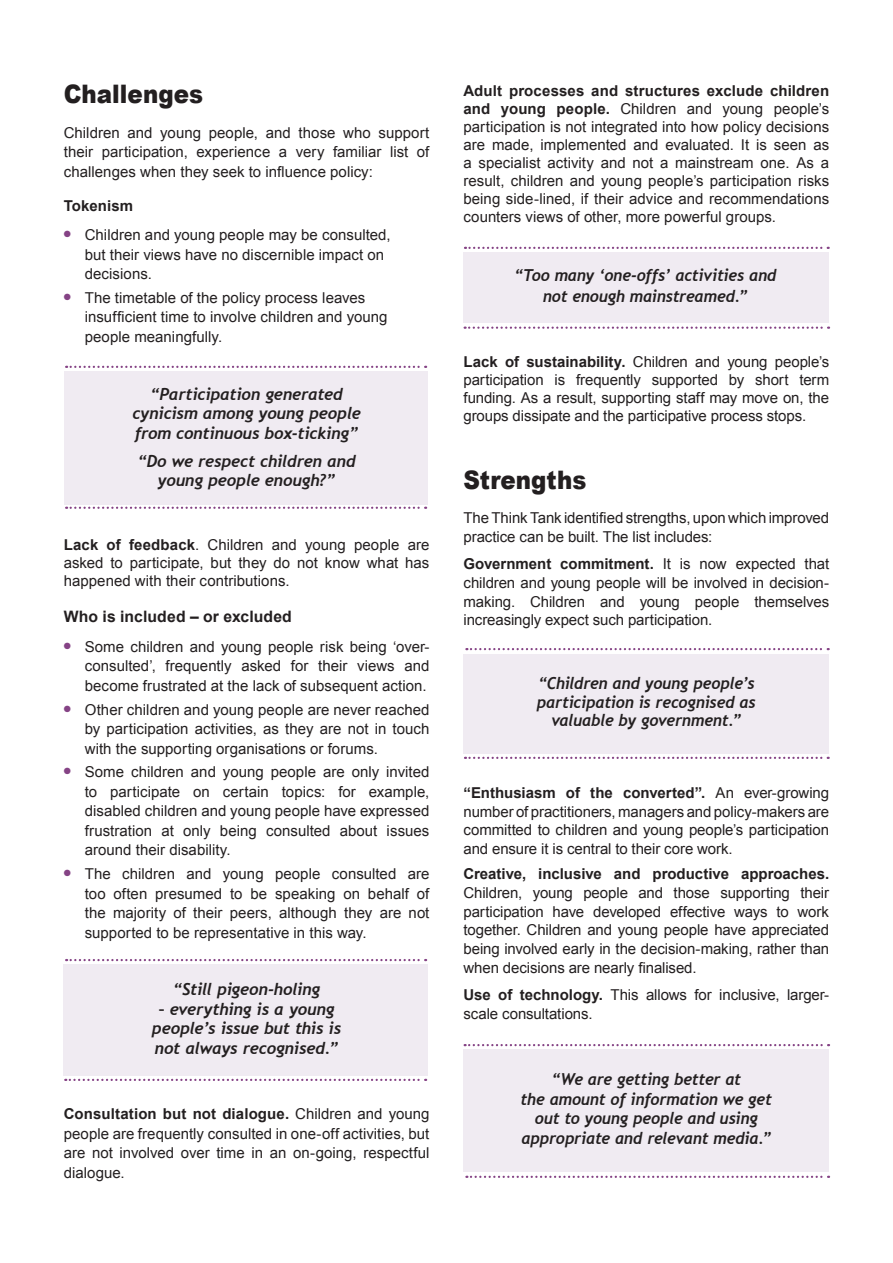
<style>
.page{position:relative;width:893px;height:1263px;background:#fff}
.page>*{position:absolute;margin:0;border:0;box-sizing:border-box;transform-origin:0 0}
.t1{font:900 25.5px "Arial";color:#231f20;scale:.9 1}
.t2{font:italic 700 16.5px/19.5px "Trebuchet";letter-spacing:-.015em;color:#231f20;text-align:center;scale:.96 1}
.t3{font:italic 700 16.5px/19.5px "Trebuchet";letter-spacing:-.015em;color:#231f20;text-align:center}
.t4{font:700 15.75px "Arial";letter-spacing:.005em;color:#231f20}
.t5{font:15px/19.5px "Arial";color:#231f20;text-align:justify}
.t6{font:700 15px "Arial";color:#231f20}
.s1{font-weight:700}
</style>
<div class="page">
<div style="left:463px;top:1049px;width:366px;height:123px;background:#f0ebf2"></div>
<div style="left:463px;top:654px;width:366px;height:100px;background:#f0ebf2"></div>
<div style="left:463px;top:253px;width:366px;height:70px;background:#f0ebf2"></div>
<div style="left:64px;top:964px;width:364px;height:112px;background:#f0ebf2"></div>
<div style="left:64px;top:371px;width:364px;height:133px;background:#f0ebf2"></div>
<svg style="left:66px;top:366px;width:360px;height:2px"></svg>
<svg style="left:66px;top:507px;width:360px;height:2px"></svg>
<svg style="left:66px;top:959px;width:360px;height:2px"></svg>
<svg style="left:465px;top:757px;width:364px;height:2px"></svg>
<svg style="left:465px;top:1044px;width:364px;height:2px"></svg>
<svg style="left:466px;top:648px;width:363px;height:2px"></svg>
<svg style="left:465px;top:247px;width:364px;height:2px"></svg>
<svg style="left:465px;top:327px;width:364px;height:2px"></svg>
<svg style="left:65px;top:1079px;width:361px;height:2px"></svg>
<svg style="left:466px;top:1176px;width:363px;height:2px"></svg>
<h1 class="t1" style="left:64px;top:80px;width:156px">Challenges</h1>
<p class="t5" style="left:64px;top:123px;width:367px">Children and young people, and those who support their participation, experience a very familiar list of challenges when they seek to influence policy:</p>
<p class="t6" style="left:64px;top:197px;width:71px">Tokenism</p>
<p class="t5" style="left:85px;top:225px;width:307px;text-align:left;text-indent:-21px"><sup>●</sup> Children and young people may be consulted, but their views have no discernible impact on decisions.</p>
<p class="t5" style="left:85px;top:288px;width:304px;text-align:left;text-indent:-21px"><sup>●</sup> The timetable of the policy process leaves insufficient time to involve children and young people meaningfully.</p>
<p class="t3" style="left:132px;top:384px;width:230px">“Participation generated cynicism among young people from continuous box-ticking”</p>
<p class="t3" style="left:137px;top:451px;width:220px">“Do we respect children and young people enough?”</p>
<p class="t5" style="left:64px;top:536px;width:367px;line-height:18px"><span class="s1">Lack of feedback</span>. Children and young people are asked to participate, but they do not know what has happened with their contributions.</p>
<p class="t4" style="left:64px;top:607px;width:230px">Who is included – or excluded</p>
<p class="t5" style="left:85px;top:637px;width:346px;text-indent:-21px"><sup>●</sup> Some children and young people risk being ‘over&shy;consulted’, frequently asked for their views and become frustrated at the lack of subsequent action.</p>
<p class="t5" style="left:85px;top:699px;width:346px;text-indent:-21px"><sup>●</sup> Other children and young people are never reached by participation activities, as they are not in touch with the supporting organisations or forums.</p>
<p class="t5" style="left:85px;top:762px;width:346px;text-indent:-21px"><sup>●</sup> Some children and young people are only invited to participate on certain topics: for example, disabled children and young people have expressed frustration at only being consulted about issues around their disability.</p>
<p class="t5" style="left:85px;top:864px;width:346px;text-indent:-21px"><sup>●</sup> The children and young people consulted are too often presumed to be speaking on behalf of the majority of their peers, although they are not supported to be representative in this way.</p>
<p class="t3" style="left:173px;top:980px;width:149px">“Still pigeon-holing</p>
<p class="t3" style="left:152px;top:999px;width:191px">– everything is a young people’s issue but this is not always recognised.”</p>
<p class="t5" style="left:64px;top:1104px;width:367px"><span class="s1">Consultation but not dialogue.</span> Children and young people are frequently consulted in one-off activities, but are not involved over time in an on-going, respectful dialogue.</p>
<p class="t5" style="left:463px;top:82px;width:367px;line-height:18px"><span class="s1">Adult processes and structures exclude children and young people.</span> Children and young people’s participation is not integrated into how policy decisions are made, implemented and evaluated. It is seen as a specialist activity and not a mainstream one. As a result, children and young people’s participation risks being side-lined, if their advice and recommendations counters views of other, more powerful groups.</p>
<p class="t2" style="left:514px;top:265px;width:275px;line-height:21px">“Too many ‘one-offs’ activities and not enough mainstreamed.”</p>
<p class="t5" style="left:463px;top:352px;width:367px;line-height:18px"><span class="s1">Lack of sustainability.</span> Children and young people’s participation is frequently supported by short term funding. As a result, supporting staff may move on, the groups dissipate and the participative process stops.</p>
<h1 class="t1" style="left:463px;top:466px;width:138px">Strengths</h1>
<p class="t5" style="left:463px;top:508px;width:367px;line-height:18.8px">The Think Tank identified strengths, upon which improved practice can be built. The list includes:</p>
<p class="t5" style="left:463px;top:554px;width:367px;line-height:18.8px"><span class="s1">Government commitment.</span> It is now expected that children and young people will be involved in decision&shy;making. Children and young people themselves increasingly expect such participation.</p>
<p class="t2" style="left:537px;top:674px;width:230px;line-height:18.8px">“Children and young people’s participation is recognised as valuable by government.”</p>
<p class="t5" style="left:463px;top:783px;width:367px;line-height:18.8px"><span class="s1">“Enthusiasm of the converted”.</span> An ever-growing number of practitioners, managers and policy-makers are committed to children and young people’s participation and ensure it is central to their core work.</p>
<p class="t6" style="left:463px;top:865px;width:367px">Creative, inclusive and productive approaches.</p>
<p class="t5" style="left:463px;top:883px;width:367px;line-height:18.8px">Children, young people and those supporting their participation have developed effective ways to work together. Children and young people have appreciated being involved early in the decision-making, rather than when decisions are nearly finalised.</p>
<p class="t5" style="left:463px;top:985px;width:367px;line-height:18.8px"><span class="s1">Use of technology.</span> This allows for inclusive, larger&shy;scale consultations.</p>
<p class="t2" style="left:521px;top:1070px;width:263px">“We are getting better at<br>the amount of information we get out to young people and using appropriate and relevant media.”</p>
</div>
